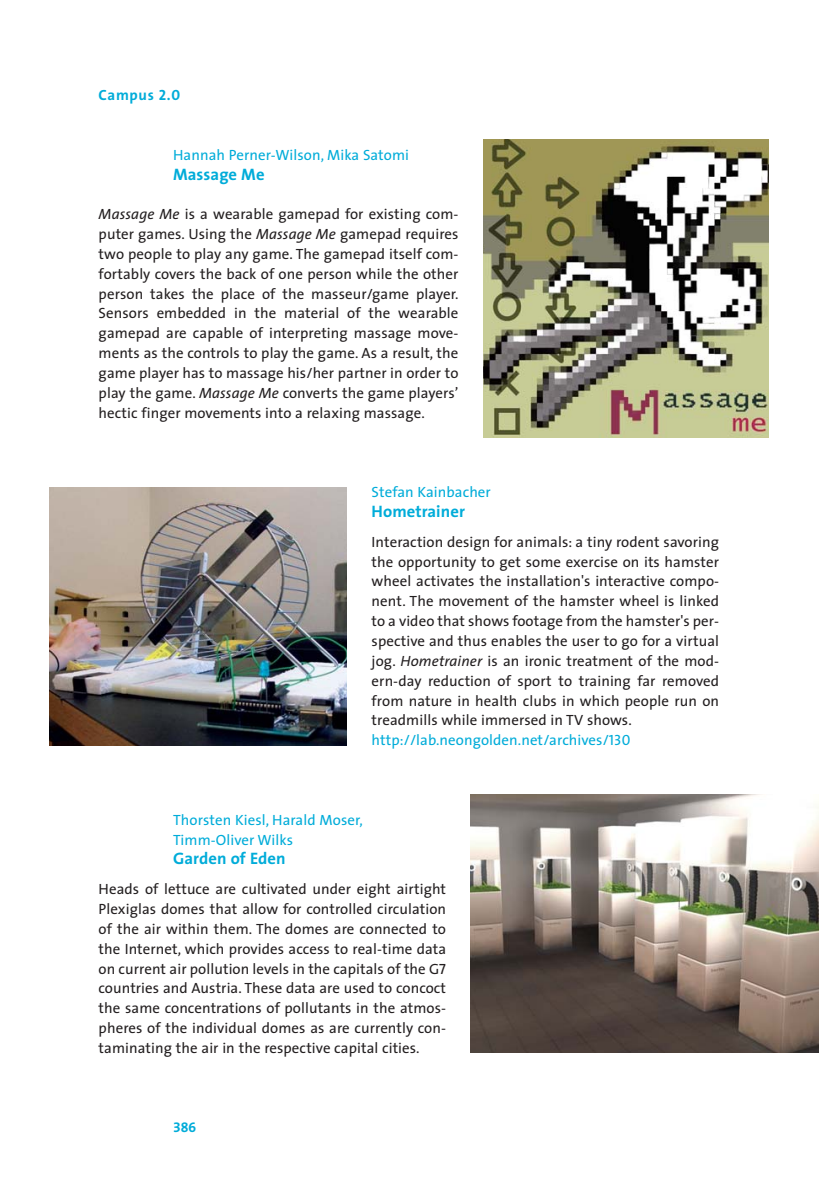
<style>
.page{position:relative;width:819px;height:1201px;background:#fff}
.page>*{position:absolute;margin:0;border:0;box-sizing:border-box;transform-origin:0 0}
.t1{font:700 16.62px "The Sans";letter-spacing:.005em;color:#00acd9}
.t2{font:14.88px/19.8px "The Sans";letter-spacing:.005em;color:#231f20;text-align:justify}
.t3{font:14.88px/19.8px "The Sans";letter-spacing:.005em;color:#00acd9}
.t4{font:700 14.88px "The Sans";letter-spacing:.045em;color:#00acd9}
.t5{font:14px "The Sans Bold Expert";color:#00acd9}
.s1{font-family:"The Sans Bold Caps";font-weight:400}
.s2{font-style:italic}
.s3{color:#00acd9}
.s4{font-family:"The Sans Caps";color:#00acd9}
.s5{font-family:"The Sans Caps"}
</style>
<div class="page">
<img style="left:49px;top:487px;width:298px;height:258px">
<img style="left:483px;top:140px;width:285px;height:297px">
<img style="left:471px;top:795px;width:347px;height:258px">
<p class="t4" style="left:99px;top:87px;width:83px">Campus <span class="s1">2.0</span></p>
<p class="t3" style="left:173px;top:146px;width:237px">Hannah Perner-Wilson, Mika Satomi</p>
<p class="t1" style="left:173px;top:165px;width:93px">Massage Me</p>
<p class="t2" style="left:99px;top:206px;width:361px"><span class="s2">Massage Me</span> is a wearable gamepad for existing com&shy;puter games. Using the <span class="s2">Massage Me</span> gamepad requires two people to play any game. The gamepad itself com&shy;fortably covers the back of one person while the other person takes the place of the masseur/game player.<br>Sensors embedded in the material of the wearable gamepad are capable of interpreting massage move&shy;ments as the controls to play the game. As a result, the game player has to massage his/her partner in order to play the game. <span class="s2">Massage Me</span> converts the game players’ hectic finger movements into a relaxing massage.</p>
<p class="t3" style="left:371px;top:483px;width:121px">Stefan Kainbacher</p>
<p class="t1" style="left:371px;top:503px;width:95px">Hometrainer</p>
<p class="t2" style="left:371px;top:533px;width:349px;text-align:left">Interaction design for animals: a tiny rodent savoring the opportunity to get some exercise on its hamster wheel activates the installation's interactive compo&shy;nent. The movement of the hamster wheel is linked to a video that shows footage from the hamster's per&shy;spective and thus enables the user to go for a virtual jog. <span class="s2">Hometrainer</span> is an ironic treatment of the mod&shy;ern-day reduction of sport to training far removed from nature in health clubs in which people run on treadmills while immersed in TV shows. <span class="s3">http://lab.neongolden.net/archives/</span><span class="s4">130</span></p>
<p class="t3" style="left:173px;top:811px;width:191px">Thorsten Kiesl, Harald Moser,<br>Timm-Oliver Wilks</p>
<p class="t1" style="left:173px;top:850px;width:114px">Garden of Eden</p>
<p class="t2" style="left:99px;top:880px;width:349px">Heads of lettuce are cultivated under eight airtight Plexiglas domes that allow for controlled circulation of the air within them. The domes are connected to the Internet, which provides access to real-time data on current air pollution levels in the capitals of the G<span class="s5">7 </span>countries and Austria. These data are used to concoct the same concentrations of pollutants in the atmos&shy;pheres of the individual domes as are currently con&shy;taminating the air in the respective capital cities.</p>
<p class="t5" style="left:173px;top:1119px;width:25px">386</p>
</div>
